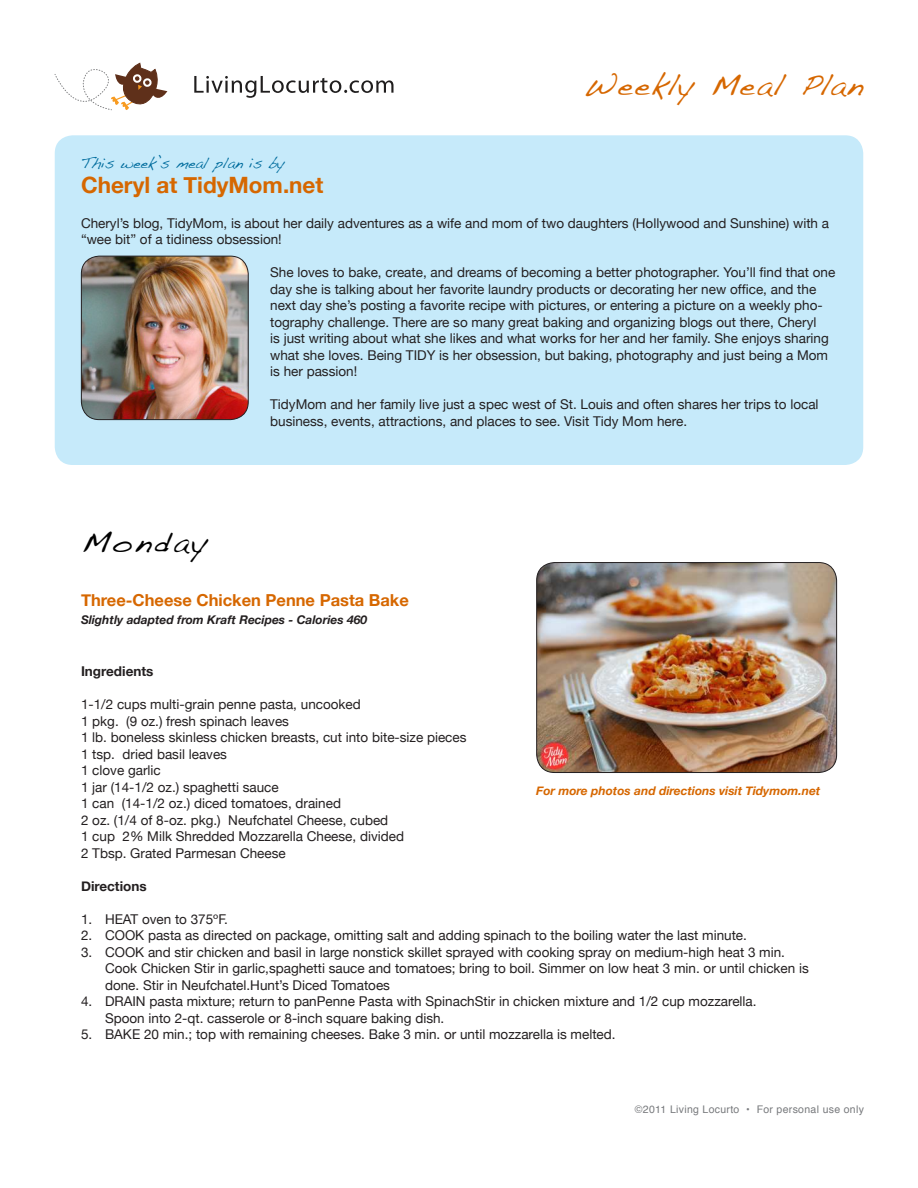
<style>
.page{position:relative;width:918px;height:1188px;background:#fff}
.page>*{position:absolute;margin:0;border:0;box-sizing:border-box;transform-origin:0 0}
.t1{font:30px "Handwriting Dakota";letter-spacing:.05em;color:#d66700;scale:1.05 1}
.t2{font:30px "Handwriting Dakota";letter-spacing:.1em;color:#000;scale:1.05 1}
.t3{font:700 22.5px "Helvetica Neue";color:#d66700}
.t4{font:700 16.5px "Helvetica Neue";color:#d66700}
.t5{font:15px "Handwriting Dakota";color:#006c9d}
.t6{font:13.5px/16.5px "Helvetica Neue";color:#231f20}
.t7{font:700 13.5px "Helvetica Neue";color:#231f20}
.t8{font:italic 700 12px "Helvetica Neue";color:#231f20}
.t9{font:italic 700 12px "Helvetica Neue";color:#d66700}
.t10{font:10.5px "Helvetica";letter-spacing:.03em;color:#787a7d}
</style>
<div class="page">
<div style="left:55px;top:135px;width:808px;height:330px;background:#c6eafa;border-radius:18px"></div>
<img style="left:81px;top:256px;width:167px;height:164px">
<div style="left:81px;top:256px;width:168px;height:164px;border:1px solid #231f20;border-radius:18px"></div>
<svg style="left:194px;top:76px;width:199px;height:22px"></svg>
<svg style="left:54px;top:63px;width:113px;height:48px"></svg>
<img style="left:537px;top:563px;width:300px;height:210px">
<div style="left:536px;top:562px;width:301px;height:211px;border:1px solid #231f20;border-radius:18px"></div>
<h1 class="t1" style="left:583px;top:63px;width:268px">Weekly Meal Plan</h1>
<p class="t5" style="left:81px;top:152px;width:205px">This week’s meal plan is by</p>
<h2 class="t3" style="left:81px;top:177px;width:244px">Cheryl at TidyMom.net</h2>
<p class="t6" style="left:81px;top:216px;width:750px">Cheryl’s blog, TidyMom, is about her daily adventures as a wife and mom of two daughters (Hollywood and Sunshine) with a “wee bit” of a tidiness obsession!</p>
<p class="t6" style="left:270px;top:264px;width:567px">She loves to bake, create, and dreams of becoming a better photographer. You’ll find that one day she is talking about her favorite laundry products or decorating her new office, and the next day she’s posting a favorite recipe with pictures, or entering a picture on a weekly pho&shy;tography challenge. There are so many great baking and organizing blogs out there, Cheryl<br>is just writing about what she likes and what works for her and her family. She enjoys sharing what she loves. Being TIDY is her obsession, but baking, photography and just being a Mom is her passion!</p>
<p class="t6" style="left:270px;top:397px;width:550px">TidyMom and her family live just a spec west of St. Louis and often shares her trips to local business, events, attractions, and places to see. Visit Tidy Mom here.</p>
<h1 class="t2" style="left:81px;top:520px;width:121px">Monday</h1>
<p class="t4" style="left:81px;top:594px;width:329px">Three-Cheese Chicken Penne Pasta Bake</p>
<p class="t8" style="left:81px;top:615px;width:288px">Slightly adapted from Kraft Recipes - Calories 460</p>
<p class="t7" style="left:81px;top:666px;width:74px">Ingredients</p>
<p class="t6" style="left:81px;top:697px;width:387px">1-1/2 cups multi-grain penne pasta, uncooked<br>1 pkg. (9 oz.) fresh spinach leaves<br>1 lb. boneless skinless chicken breasts, cut into bite-size pieces 1 tsp. dried basil leaves<br>1 clove garlic<br>1 jar (14-1/2 oz.) spaghetti sauce<br>1 can (14-1/2 oz.) diced tomatoes, drained<br>2 oz. (1/4 of 8-oz. pkg.) Neufchatel Cheese, cubed<br>1 cup 2% Milk Shredded Mozzarella Cheese, divided<br>2 Tbsp. Grated Parmesan Cheese</p>
<p class="t7" style="left:81px;top:881px;width:67px">Directions</p>
<p class="t6" style="left:81px;top:912px;width:148px">1. HEAT oven to 375ºF.</p>
<p class="t6" style="left:81px;top:928px;width:667px">2. COOK pasta as directed on package, omitting salt and adding spinach to the boiling water the last minute.</p>
<p class="t6" style="left:105px;top:945px;width:705px;text-indent:-24px">3. COOK and stir chicken and basil in large nonstick skillet sprayed with cooking spray on medium-high heat 3 min.<br>Cook Chicken Stir in garlic,spaghetti sauce and tomatoes; bring to boil. Simmer on low heat 3 min. or until chicken is done. Stir in Neufchatel.Hunt’s Diced Tomatoes</p>
<p class="t6" style="left:105px;top:994px;width:653px;text-indent:-24px">4. DRAIN pasta mixture; return to panPenne Pasta with SpinachStir in chicken mixture and 1/2 cup mozzarella.<br>Spoon into 2-qt. casserole or 8-inch square baking dish.</p>
<p class="t6" style="left:81px;top:1027px;width:536px">5. BAKE 20 min.; top with remaining cheeses. Bake 3 min. or until mozzarella is melted.</p>
<p class="t9" style="left:536px;top:786px;width:286px">For more photos and directions visit Tidymom.net</p>
<p class="t10" style="left:635px;top:1102px;width:231px">©2011 Living Locurto • For personal use only</p>
</div>
